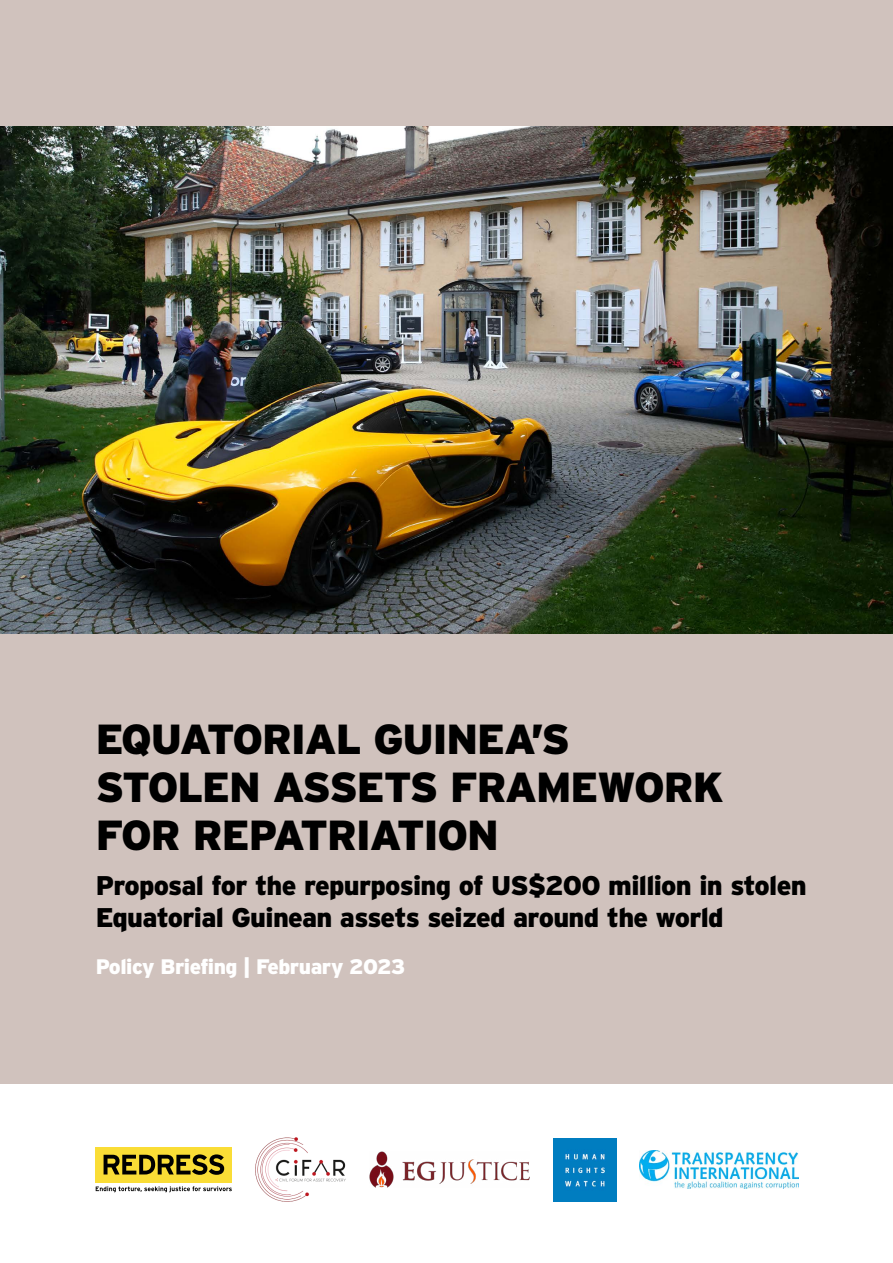
<style>
.page{position:relative;width:893px;height:1263px;background:#fff}
.page>*{position:absolute;margin:0;border:0;box-sizing:border-box;transform-origin:0 0}
.t1{font:900 42px/48px "Interstate";letter-spacing:-.025em;color:#000}
.t2{font:900 27px/32.4px "Interstate";letter-spacing:-.025em;color:#000}
.t3{font:900 21px "Interstate";letter-spacing:-.025em;color:#fff}
</style>
<div class="page">
<div style="left:0;top:0;width:893px;height:1083px;background:#d0c2bd"></div>
<img style="left:0;top:127px;width:893px;height:506px">
<div style="left:96px;top:1147px;width:136px;height:35px;background:#fadd36"></div>
<svg style="left:104px;top:1154px;width:120px;height:21px"></svg>
<svg style="left:96px;top:1186px;width:136px;height:6px"></svg>
<img style="left:553px;top:1138px;width:63px;height:63px">
<img style="left:255px;top:1137px;width:91px;height:65px">
<img style="left:639px;top:1151px;width:159px;height:37px">
<img style="left:369px;top:1151px;width:161px;height:37px">
<h1 class="t1" style="left:96px;top:714px;width:629px">EQUATORIAL GUINEA’S<br>STOLEN ASSETS FRAMEWORK<br>FOR REPATRIATION</h1>
<p class="t2" style="left:96px;top:869px;width:712px">Proposal for the repurposing of US$200 million in stolen<br>Equatorial Guinean assets seized around the world</p>
<p class="t3" style="left:96px;top:954px;width:311px">Policy Briefing | February 2023</p>
</div>
